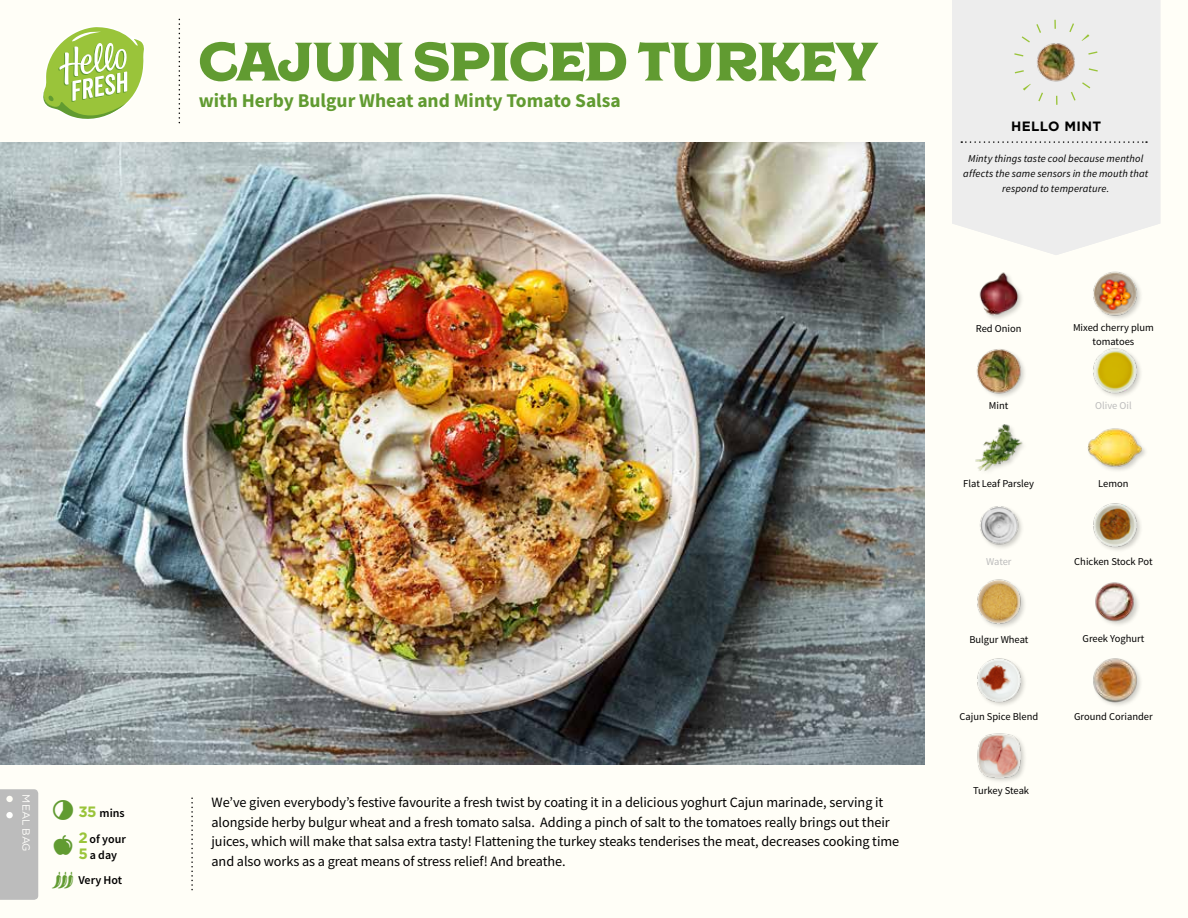
<style>
.page{position:relative;width:1188px;height:918px;background:#fffef7}
.page>*{position:absolute;margin:0;border:0;box-sizing:border-box;transform-origin:0 0}
.t1{font:54px "Regina Black Solid";color:#619b31}
.t2{font:700 19.5px "Source Sans Pro";color:#619b31}
.t3{font:14.25px/19.5px "Source Sans Pro";letter-spacing:-.005em;color:#000}
.t4{font:700 13.5px "Gotham";letter-spacing:.03em;color:#000}
.t5{font:600 12px/15.8px "Source Sans Pro";color:#000}
.t6{font:10.5px/13.5px "Source Sans Pro";color:#000;text-align:center}
.t7{font:italic 10.5px/14.7px "Source Sans Pro";letter-spacing:.015em;color:#000;text-align:center}
.t8{font:10.5px "Source Sans Pro";color:#bcbcbc}
.t9{font:10.5px "Gotham";letter-spacing:-.005em;color:#fffefb}
.s1{font-family:"Gotham";font-weight:700;font-size:15px;color:#9ac43a}
.s2{color:#619b31}
</style>
<div class="page">
<img style="left:975px;top:424px;width:48px;height:47px">
<img style="left:1093px;top:348px;width:48px;height:48px">
<img style="left:1093px;top:271px;width:48px;height:48px">
<img style="left:979px;top:272px;width:43px;height:47px">
<img style="left:976px;top:349px;width:49px;height:48px">
<img style="left:977px;top:658px;width:48px;height:48px">
<img style="left:1095px;top:582px;width:43px;height:43px">
<img style="left:977px;top:579px;width:48px;height:48px">
<img style="left:977px;top:733px;width:48px;height:48px">
<img style="left:1093px;top:503px;width:48px;height:47px">
<img style="left:1093px;top:658px;width:48px;height:48px">
<img style="left:980px;top:506px;width:42px;height:42px">
<img style="left:1087px;top:428px;width:57px;height:43px">
<svg style="left:43px;top:27px;width:101px;height:92px"></svg>
<div style="left:0;top:789px;width:38px;height:111px;background:#bcbcbc"></div>
<div style="left:952px;top:0;width:208px;height:255px;background:#ededed"></div>
<svg style="left:961px;top:141px;width:186px;height:2px"></svg>
<img style="left:1032px;top:38px;width:49px;height:49px">
<div style="left:1014px;top:20px;width:85px;height:85px;border:9px dashed #9ac43a;border-radius:50%"></div>
<div style="left:6px;top:796px;width:7px;height:6px;background:#fffef7;border-radius:50%"></div>
<div style="left:6px;top:812px;width:7px;height:6px;background:#fffffe;border-radius:50%"></div>
<img style="left:0;top:142px;width:925px;height:623px">
<p class="t9" style="left:33px;top:794px;width:59px;rotate:90deg">MEAL BAG</p>
<p class="t5" style="left:78px;top:805px;width:48px"><span class="s1">35</span> mins</p>
<p class="t5" style="left:78px;top:831px;width:49px"><span class="s1">2</span> of your<br><span class="s1">5</span> a day</p>
<p class="t5" style="left:51px;top:872px;width:73px"><span class="s2">★</span> Very Hot</p>
<h1 class="t1" style="left:199px;top:30px;width:680px">CAJUN SPICED TURKEY</h1>
<h2 class="t2" style="left:199px;top:88px;width:424px">with Herby Bulgur Wheat and Minty Tomato Salsa</h2>
<p class="t3" style="left:212px;top:793px;width:689px">We’ve given everybody’s festive favourite a fresh twist by coating it in a delicious yoghurt Cajun marinade, serving it alongside herby bulgur wheat and a fresh tomato salsa. Adding a pinch of salt to the tomatoes really brings out their juices, which will make that salsa extra tasty! Flattening the turkey steaks tenderises the meat, decreases cooking time and also works as a great means of stress relief! And breathe.</p>
<p class="t4" style="left:1011px;top:117px;width:92px">HELLO MINT</p>
<p class="t4" style="left:1013px;top:117px;width:93px">HELLO TEXT</p>
<p class="t7" style="left:963px;top:151px;width:186px">Minty things taste cool because menthol affects the same sensors in the mouth that respond to temperature.</p>
<p class="t7" style="left:1046px;top:151px;width:20px">Text</p>
<p class="t6" style="left:976px;top:321px;width:47px">Red Onion</p>
<p class="t6" style="left:1073px;top:321px;width:82px">Mixed cherry plum tomatoes</p>
<p class="t6" style="left:989px;top:399px;width:21px">Mint</p>
<p class="t8" style="left:1095px;top:399px;width:38px">Olive Oil</p>
<p class="t6" style="left:963px;top:477px;width:72px">Flat Leaf Parsley</p>
<p class="t6" style="left:1098px;top:477px;width:32px">Lemon</p>
<p class="t8" style="left:986px;top:555px;width:27px">Water</p>
<p class="t6" style="left:1074px;top:554px;width:80px">Chicken Stock Pot</p>
<p class="t6" style="left:969px;top:632px;width:60px">Bulgur Wheat</p>
<p class="t6" style="left:1083px;top:632px;width:63px">Greek Yoghurt</p>
<p class="t6" style="left:959px;top:710px;width:80px">Cajun Spice Blend</p>
<p class="t6" style="left:973px;top:784px;width:58px">Turkey Steak</p>
<p class="t6" style="left:1074px;top:710px;width:80px">Ground Coriander</p>
</div>
